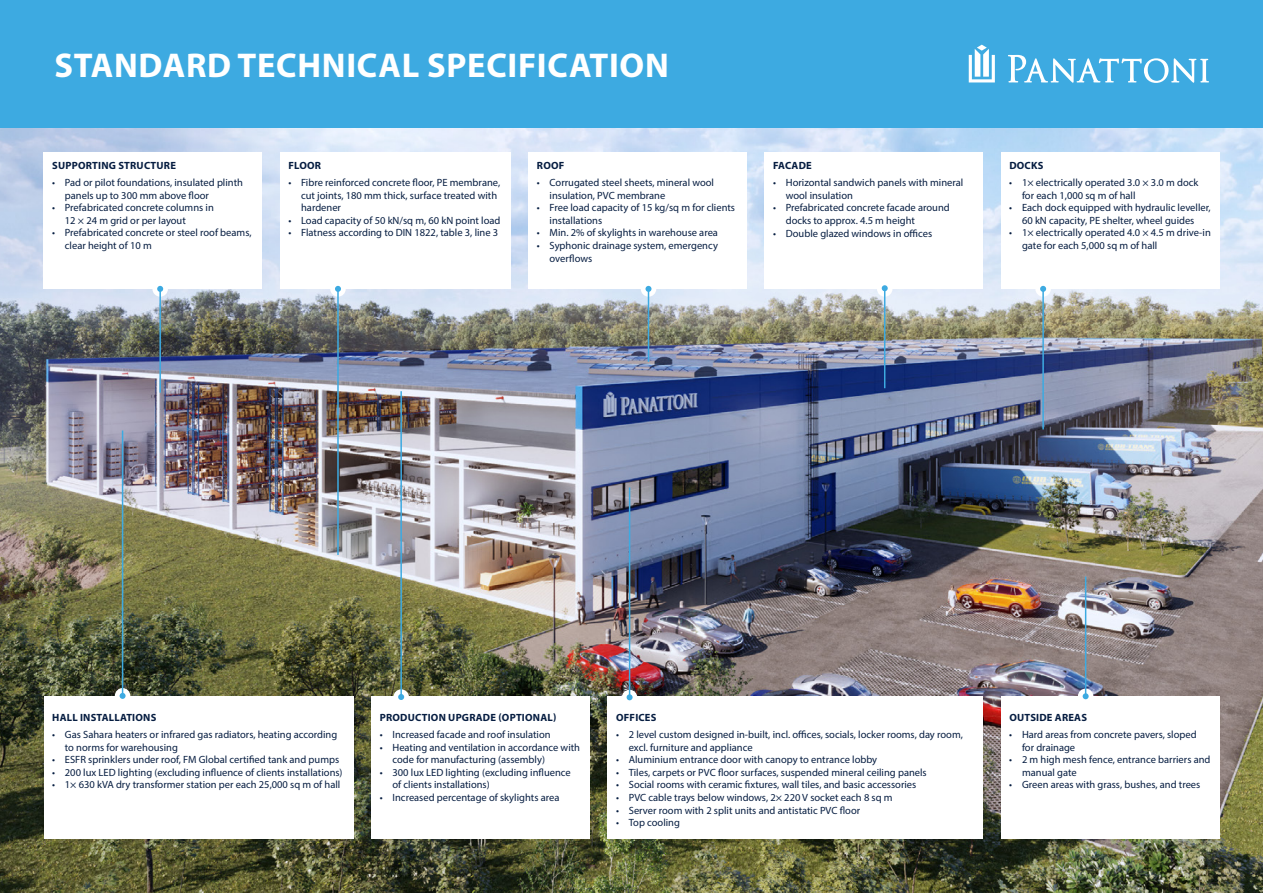
<style>
.page{position:relative;width:1263px;height:893px;background:#fff}
.page>*{position:absolute;margin:0;border:0;box-sizing:border-box;transform-origin:0 0}
.t1{font:700 34.5px "Myriad Pro";letter-spacing:.02em;color:#fff}
.t2{font:10.5px/12.6px "Myriad Pro";color:#061d41}
.t3{font:700 10.5px "Myriad Pro";letter-spacing:.02em;color:#061d41}
</style>
<div class="page">
<img style="left:0;top:128px;width:1263px;height:765px">
<div style="left:1001px;top:153px;width:218px;height:136px;background:#fff"></div>
<div style="left:1035px;top:281px;width:16px;height:16px;background:#fff;border-radius:50%"></div>
<hr style="left:1042px;top:289px;width:2px;height:140px;background:#3daae1">
<svg style="left:1040px;top:286px;width:6px;height:6px"></svg>
<div style="left:764px;top:153px;width:219px;height:136px;background:#fff"></div>
<div style="left:877px;top:281px;width:15px;height:16px;background:#fff;border-radius:50%"></div>
<hr style="left:884px;top:288px;width:1px;height:100px;background:#3daae1">
<svg style="left:882px;top:285px;width:6px;height:6px"></svg>
<div style="left:528px;top:153px;width:219px;height:136px;background:#fff"></div>
<div style="left:641px;top:281px;width:15px;height:16px;background:#fff;border-radius:50%"></div>
<hr style="left:648px;top:289px;width:1px;height:73px;background:#3daae1">
<svg style="left:645px;top:286px;width:6px;height:6px"></svg>
<div style="left:44px;top:153px;width:218px;height:136px;background:#fff"></div>
<div style="left:371px;top:696px;width:219px;height:143px;background:#fff"></div>
<div style="left:1001px;top:696px;width:218px;height:143px;background:#fff"></div>
<svg style="left:1078px;top:688px;width:15px;height:16px"></svg>
<hr style="left:1085px;top:577px;width:1px;height:119px;background:#3daae1">
<svg style="left:1083px;top:693px;width:6px;height:6px"></svg>
<div style="left:607px;top:696px;width:376px;height:143px;background:#fff"></div>
<div style="left:622px;top:690px;width:15px;height:15px;background:#fff;border-radius:50%"></div>
<hr style="left:629px;top:487px;width:1px;height:210px;background:#3daae1">
<svg style="left:627px;top:694px;width:6px;height:6px"></svg>
<div style="left:280px;top:153px;width:231px;height:136px;background:#fff"></div>
<div style="left:393px;top:689px;width:16px;height:16px;background:#fff;border-radius:50%"></div>
<hr style="left:400px;top:391px;width:2px;height:306px;background:#3daae1">
<svg style="left:398px;top:694px;width:6px;height:6px"></svg>
<div style="left:44px;top:696px;width:309px;height:143px;background:#fff"></div>
<div style="left:115px;top:688px;width:15px;height:15px;background:#fff;border-radius:50%"></div>
<hr style="left:122px;top:430px;width:1px;height:266px;background:#3daae1">
<svg style="left:120px;top:693px;width:6px;height:6px"></svg>
<div style="left:152px;top:281px;width:16px;height:16px;background:#fff;border-radius:50%"></div>
<hr style="left:159px;top:289px;width:2px;height:104px;background:#3daae1">
<svg style="left:157px;top:286px;width:6px;height:6px"></svg>
<div style="left:330px;top:281px;width:16px;height:16px;background:#fff;border-radius:50%"></div>
<hr style="left:337px;top:289px;width:2px;height:266px;background:#3daae1">
<svg style="left:335px;top:286px;width:6px;height:6px"></svg>
<div style="left:0;top:0;width:1263px;height:128px;background:#3daae1"></div>
<svg style="left:1008px;top:55px;width:201px;height:28px"></svg>
<svg style="left:969px;top:45px;width:26px;height:37px"></svg>
<p class="t1" style="left:54px;top:43px;width:616px">STANDARD TECHNICAL SPECIFICATION</p>
<p class="t3" style="left:52px;top:159px;width:125px">SUPPORTING STRUCTURE</p>
<p class="t2" style="left:65px;top:176px;width:180px;text-indent:-13px">• Pad or pilot foundations, insulated plinth panels up to 300 mm above floor</p>
<p class="t2" style="left:65px;top:201px;width:150px;text-indent:-13px">• Prefabricated concrete columns in<br>12 × 24 m grid or per layout</p>
<p class="t2" style="left:65px;top:226px;width:188px;text-indent:-13px">• Prefabricated concrete or steel roof beams, clear height of 10 m</p>
<p class="t3" style="left:288px;top:159px;width:34px">FLOOR</p>
<p class="t2" style="left:301px;top:176px;width:201px;text-indent:-13px">• Fibre reinforced concrete floor, PE membrane, cut joints, 180 mm thick, surface treated with hardener</p>
<p class="t2" style="left:288px;top:214px;width:214px">• Load capacity of 50 kN/sq m, 60 kN point load</p>
<p class="t2" style="left:288px;top:226px;width:211px">• Flatness according to DIN 1822, table 3, line 3</p>
<p class="t3" style="left:537px;top:159px;width:29px">ROOF</p>
<p class="t2" style="left:550px;top:176px;width:166px;text-indent:-13px">• Corrugated steel sheets, mineral wool insulation, PVC membrane</p>
<p class="t2" style="left:550px;top:201px;width:187px;text-indent:-13px">• Free load capacity of 15 kg/sq m for clients installations</p>
<p class="t2" style="left:537px;top:226px;width:183px">• Min. 2% of skylights in warehouse area</p>
<p class="t2" style="left:550px;top:239px;width:170px;text-indent:-13px">• Syphonic drainage system, emergency overflows</p>
<p class="t3" style="left:773px;top:159px;width:40px">FACADE</p>
<p class="t2" style="left:786px;top:176px;width:179px;text-indent:-13px">• Horizontal sandwich panels with mineral wool insulation</p>
<p class="t2" style="left:786px;top:201px;width:165px;text-indent:-13px">• Prefabricated concrete facade around docks to approx. 4.5 m height</p>
<p class="t2" style="left:773px;top:227px;width:161px">• Double glazed windows in offices</p>
<p class="t3" style="left:1009px;top:159px;width:36px">DOCKS</p>
<p class="t2" style="left:1022px;top:176px;width:178px;text-indent:-13px">• 1× electrically operated 3.0 × 3.0 m dock for each 1,000 sq m of hall</p>
<p class="t2" style="left:1009px;top:201px;width:203px;text-align:center">• Each dock equipped with hydraulic leveller,<br>60 kN capacity, PE shelter, wheel guides</p>
<p class="t2" style="left:1022px;top:226px;width:190px;text-indent:-13px">• 1× electrically operated 4.0 × 4.5 m drive-in gate for each 5,000 sq m of hall</p>
<p class="t3" style="left:52px;top:711px;width:106px">HALL INSTALLATIONS</p>
<p class="t2" style="left:65px;top:728px;width:274px;text-indent:-13px">• Gas Sahara heaters or infrared gas radiators, heating according to norms for warehousing</p>
<p class="t2" style="left:52px;top:753px;width:289px">• ESFR sprinklers under roof, FM Global certified tank and pumps</p>
<p class="t2" style="left:52px;top:766px;width:292px">• 200 lux LED lighting (excluding influence of clients installations)</p>
<p class="t2" style="left:52px;top:778px;width:290px">• 1× 630 kVA dry transformer station per each 25,000 sq m of hall</p>
<p class="t3" style="left:380px;top:711px;width:178px">PRODUCTION UPGRADE (OPTIONAL)</p>
<p class="t2" style="left:380px;top:728px;width:172px">• Increased facade and roof insulation</p>
<p class="t2" style="left:392px;top:741px;width:189px;text-indent:-13px">• Heating and ventilation in accordance with code for manufacturing (assembly)</p>
<p class="t2" style="left:392px;top:766px;width:180px;text-indent:-13px">• 300 lux LED lighting (excluding influence of clients installations)</p>
<p class="t2" style="left:380px;top:791px;width:181px">• Increased percentage of skylights area</p>
<p class="t3" style="left:616px;top:711px;width:42px">OFFICES</p>
<p class="t2" style="left:629px;top:728px;width:336px;text-indent:-13px">• 2 level custom designed in-built, incl. offices, socials, locker rooms, day room, excl. furniture and appliance</p>
<p class="t2" style="left:616px;top:753px;width:263px">• Aluminium entrance door with canopy to entrance lobby</p>
<p class="t2" style="left:616px;top:766px;width:312px">• Tiles, carpets or PVC floor surfaces, suspended mineral ceiling panels</p>
<p class="t2" style="left:616px;top:778px;width:302px">• Social rooms with ceramic fixtures, wall tiles, and basic accessories</p>
<p class="t2" style="left:616px;top:791px;width:278px">• PVC cable trays below windows, 2× 220 V socket each 8 sq m</p>
<p class="t2" style="left:616px;top:804px;width:246px">• Server room with 2 split units and antistatic PVC floor</p>
<p class="t2" style="left:616px;top:816px;width:65px">• Top cooling</p>
<p class="t3" style="left:1009px;top:711px;width:79px">OUTSIDE AREAS</p>
<p class="t2" style="left:1022px;top:728px;width:176px;text-indent:-13px">• Hard areas from concrete pavers, sloped for drainage</p>
<p class="t2" style="left:1022px;top:753px;width:190px;text-indent:-13px">• 2 m high mesh fence, entrance barriers and manual gate</p>
<p class="t2" style="left:1009px;top:778px;width:193px">• Green areas with grass, bushes, and trees</p>
</div>
